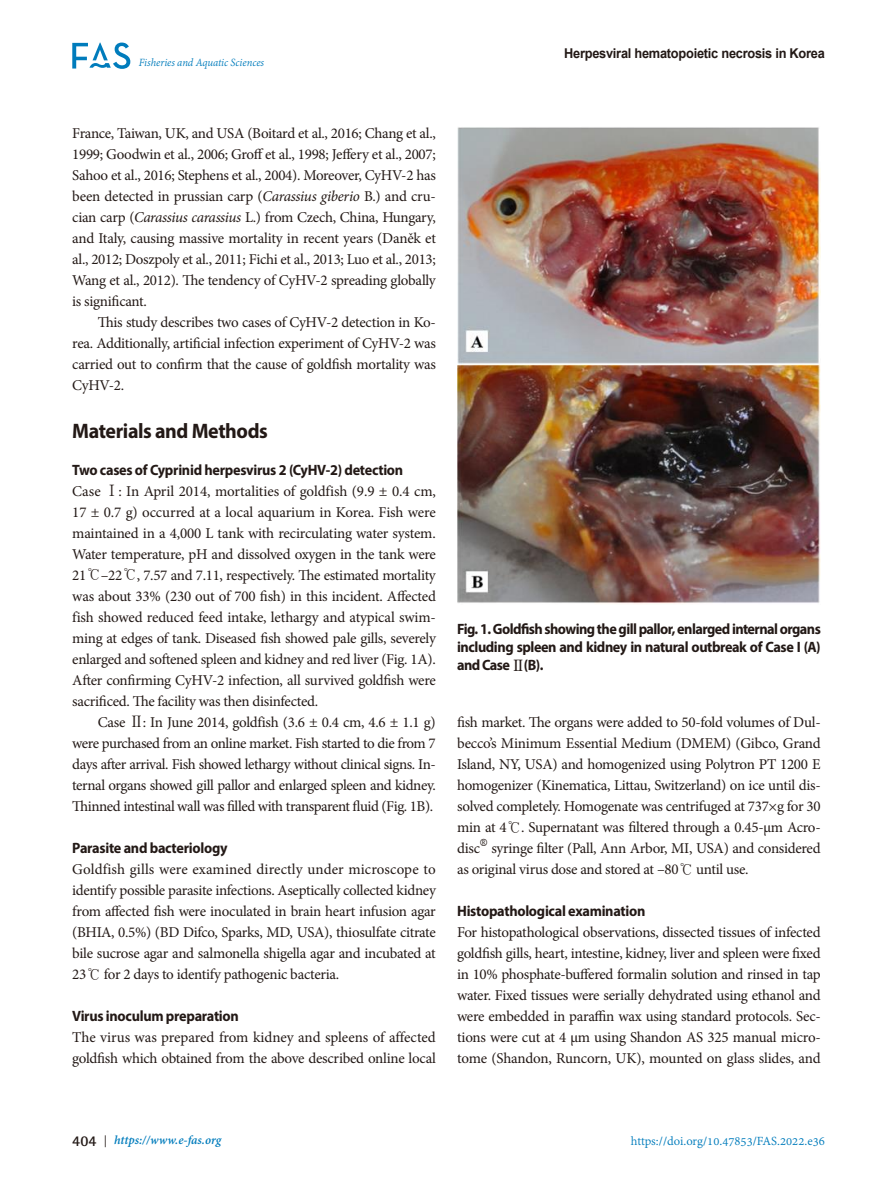
<style>
.page{position:relative;width:893px;height:1191px;background:#fff}
.page>*{position:absolute;margin:0;border:0;box-sizing:border-box;transform-origin:0 0}
.headiing_1st{font:700 21px "Myriad Pro";letter-spacing:-.02em;color:#231916;scale:.95 1}
.main_text_1st_no_ind{font:15px/21px "Minion Pro";letter-spacing:-.02em;color:#231916;text-align:justify}
.main_text_2nd_more_i{font:15px/21px "Minion Pro";letter-spacing:-.025em;color:#231916;text-align:justify}
.heading_2nd{font:700 15px "Myriad Pro";letter-spacing:-.02em;color:#231916;scale:.95 1}
.table_title{font:700 15px/18px "Myriad Pro";letter-spacing:-.03em;color:#231916;text-align:justify;scale:.95 1}
.t1{font:700 13.5px "Arial";letter-spacing:-.02em;color:#231916;scale:.95 1}
.t2{font:13.5px "Adobe Devanagari";color:#007cbc}
.t3{font:italic 700 13.5px "Adobe Devanagari";color:#007cbc}
.t4{font:italic 12px "Adobe Devanagari";letter-spacing:-.005em;color:#007cbc;scale:.95 1}
.main_text_1st_no_ind-2{font:700 8.7px "Ko Pub World Batang";color:#231916}
.s1{font-style:italic}
.s2{font-family:"Ko Pub World Batang";font-weight:300}
.s3{font-family:"Adobe Myungjo Std";font-weight:500}
.s4{font-family:"Ko Pub World Batang"}
.s5{font-family:"Rotis Semi Sans Std";font-style:normal;font-size:15px;color:#231916}
.s6{font-family:"Helvetica Neue LT Pro";font-weight:300;font-style:normal;font-stretch:condensed;font-size:16.05px;color:#231916}
</style>
<div class="page">
<svg style="left:72px;top:43px;width:58px;height:26px"></svg>
<img style="left:457px;top:127px;width:364px;height:477px">
<p class="t4" style="left:139px;top:56px;width:133px">Fisheries and Aquatic Sciences</p>
<p class="t1" style="left:564px;top:44px;width:276px">Herpesviral hematopoietic necrosis in Korea</p>
<p class="main_text_1st_no_ind" style="left:72px;top:123px;width:365px">France, Taiwan, UK, and USA (Boitard et al., 2016; Chang et al., 1999; Goodwin et al., 2006; Groff et al., 1998; Jeffery et al., 2007; Sahoo et al., 2016; Stephens et al., 2004). Moreover, CyHV-2 has been detected in prussian carp (<span class="s1">Carassius giberio</span> B.) and cru&shy;cian carp (<span class="s1">Carassius carassius</span> L.) from Czech, China, Hungary, and Italy, causing massive mortality in recent years (Daněk et al., 2012; Doszpoly et al., 2011; Fichi et al., 2013; Luo et al., 2013; Wang et al., 2012). The tendency of CyHV-2 spreading globally is significant.</p>
<p class="main_text_2nd_more_i" style="left:72px;top:312px;width:365px;text-indent:26px">This study describes two cases of CyHV-2 detection in Ko&shy;rea. Additionally, artificial infection experiment of CyHV-2 was carried out to confirm that the cause of goldfish mortality was CyHV-2.</p>
<p class="headiing_1st" style="left:72px;top:417px;width:207px">Materials and Methods</p>
<p class="heading_2nd" style="left:72px;top:460px;width:350px">Two cases of Cyprinid herpesvirus 2 (CyHV-2) detection</p>
<p class="main_text_1st_no_ind" style="left:72px;top:480px;width:365px">Case <span class="s2">Ⅰ</span>: In April 2014, mortalities of goldfish (9.9 ± 0.4 cm, 17 ± 0.7 g) occurred at a local aquarium in Korea. Fish were maintained in a 4,000 L tank with recirculating water system.<br>Water temperature, pH and dissolved oxygen in the tank were 21<span class="s3">℃</span>–22<span class="s3">℃</span>, 7.57 and 7.11, respectively. The estimated mortality was about 33% (230 out of 700 fish) in this incident. Affected fish showed reduced feed intake, lethargy and atypical swim&shy;ming at edges of tank. Diseased fish showed pale gills, severely enlarged and softened spleen and kidney and red liver (Fig. 1A).<br>After confirming CyHV-2 infection, all survived goldfish were sacrificed. The facility was then disinfected.</p>
<p class="main_text_2nd_more_i" style="left:72px;top:711px;width:365px;text-indent:26px">Case <span class="s2">Ⅱ</span>: In June 2014, goldfish (3.6 ± 0.4 cm, 4.6 ± 1.1 g) were purchased from an online market. Fish started to die from 7 days after arrival. Fish showed lethargy without clinical signs. In&shy;ternal organs showed gill pallor and enlarged spleen and kidney.<br>Thinned intestinal wall was filled with transparent fluid (Fig. 1B).</p>
<p class="heading_2nd" style="left:72px;top:838px;width:165px">Parasite and bacteriology</p>
<p class="main_text_1st_no_ind" style="left:72px;top:858px;width:365px">Goldfish gills were examined directly under microscope to identify possible parasite infections. Aseptically collected kidney from affected fish were inoculated in brain heart infusion agar (BHIA, 0.5%) (BD Difco, Sparks, MD, USA), thiosulfate citrate bile sucrose agar and salmonella shigella agar and incubated at 23<span class="s3">℃</span> for 2 days to identify pathogenic bacteria.</p>
<p class="heading_2nd" style="left:72px;top:1006px;width:177px">Virus inoculum preparation</p>
<p class="main_text_1st_no_ind" style="left:72px;top:1026px;width:365px">The virus was prepared from kidney and spleens of affected goldfish which obtained from the above described online local</p>
<p class="table_title" style="left:457px;top:620px;width:384px">Fig. 1. Goldfish showing the gill pallor, enlarged internal organs including spleen and kidney in natural outbreak of Case I (A) and Case <span class="s4">Ⅱ</span>(B).</p>
<p class="main_text_1st_no_ind" style="left:457px;top:711px;width:365px">fish market. The organs were added to 50-fold volumes of Dul&shy;becco’s Minimum Essential Medium (DMEM) (Gibco, Grand Island, NY, USA) and homogenized using Polytron PT 1200 E homogenizer (Kinematica, Littau, Switzerland) on ice until dis&shy;solved completely. Homogenate was centrifuged at 737×g for 30 min at 4<span class="s3">℃</span>. Supernatant was filtered through a 0.45-μm Acro&shy;disc</p>
<p class="main_text_1st_no_ind-2" style="left:480px;top:836px;width:9px">®</p>
<p class="main_text_1st_no_ind" style="left:457px;top:837px;width:365px;text-indent:34px">syringe filter (Pall, Ann Arbor, MI, USA) and considered as original virus dose and stored at –80<span class="s3">℃</span> until use.</p>
<p class="heading_2nd" style="left:457px;top:901px;width:200px">Histopathological examination</p>
<p class="main_text_1st_no_ind" style="left:457px;top:921px;width:365px">For histopathological observations, dissected tissues of infected goldfish gills, heart, intestine, kidney, liver and spleen were fixed in 10% phosphate-buffered formalin solution and rinsed in tap water. Fixed tissues were serially dehydrated using ethanol and were embedded in paraffin wax using standard protocols. Sec&shy;tions were cut at 4 µm using Shandon AS 325 manual micro&shy;tome (Shandon, Runcorn, UK), mounted on glass slides, and</p>
<p class="t3" style="left:72px;top:1132px;width:151px"><span class="s5">404</span> <span class="s6">|</span> https://www.e-fas.org</p>
<p class="t2" style="left:631px;top:1133px;width:196px">https://doi.org/10.47853/FAS.2022.e36</p>
</div>
